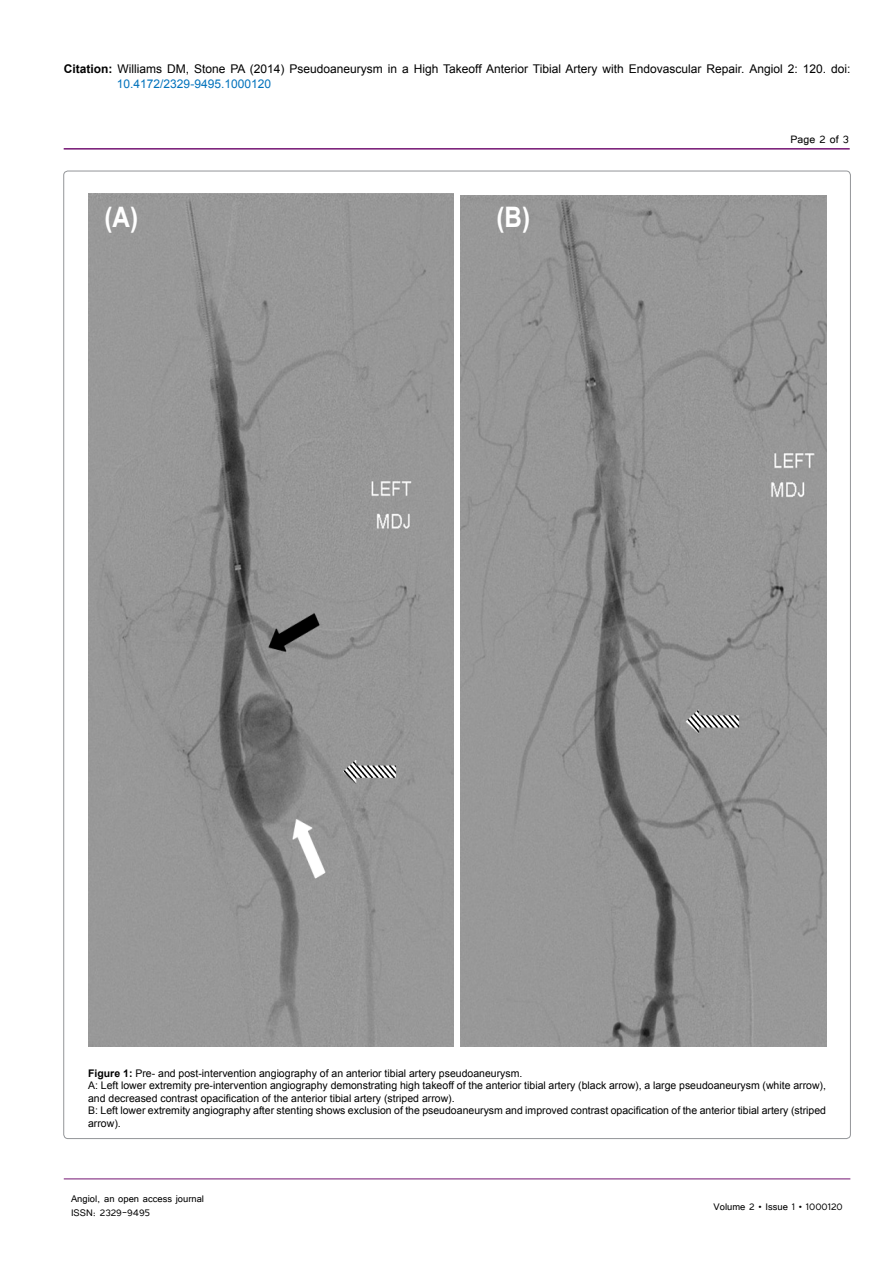
<style>
.page{position:relative;width:893px;height:1263px;background:#fff}
.page>*{position:absolute;margin:0;border:0;box-sizing:border-box;transform-origin:0 0}
.t1{font:700 28.2px "Arial";color:#fff;scale:.86 1}
.t2{font:13.5px "Tunga";color:#000}
.t3{font:12px/15px "Arial";color:#000}
.t4{font:12px/14.4px "Tunga";color:#000}
.t5{font:10.5px/12.6px "Arial";color:#000}
.s1{font-weight:700}
.s2{color:#0072bc}
</style>
<div class="page">
<hr style="left:64px;top:148px;width:786px;height:2px;background:#741472">
<hr style="left:64px;top:1179px;width:786px;height:1px;background:#741472">
<img style="left:88px;top:193px;width:366px;height:854px">
<img style="left:461px;top:196px;width:365px;height:851px">
<p class="t3" style="left:117px;top:61px;width:735px;text-indent:-53px"><span class="s1">Citation:</span> Williams DM, Stone PA (2014) Pseudoaneurysm in a High Takeoff Anterior Tibial Artery with Endovascular Repair. Angiol 2: 120. doi:<br><span class="s2">10.4172/2329-9495.1000120</span></p>
<h1 class="t1" style="left:104px;top:198px;width:41px">(A)</h1>
<h1 class="t1" style="left:497px;top:198px;width:41px">(B)</h1>
<p class="t2" style="left:791px;top:131px;width:60px">Page 2 of 3</p>
<p class="t5" style="left:88px;top:1067px;width:739px"><span class="s1">Figure 1:</span> Pre- and post-intervention angiography of an anterior tibial artery pseudoaneurysm.<br>A: Left lower extremity pre-intervention angiography demonstrating high takeoff of the anterior tibial artery (black arrow), a large pseudoaneurysm (white arrow), and decreased contrast opacification of the anterior tibial artery (striped arrow).<br>B: Left lower extremity angiography after stenting shows exclusion of the pseudoaneurysm and improved contrast opacification of the anterior tibial artery (striped arrow).</p>
<p class="t4" style="left:71px;top:1190px;width:135px">Angiol, an open access journal<br>ISSN: 2329-9495</p>
<p class="t4" style="left:714px;top:1199px;width:131px">Volume 2 • Issue 1 • 1000120</p>
</div>
